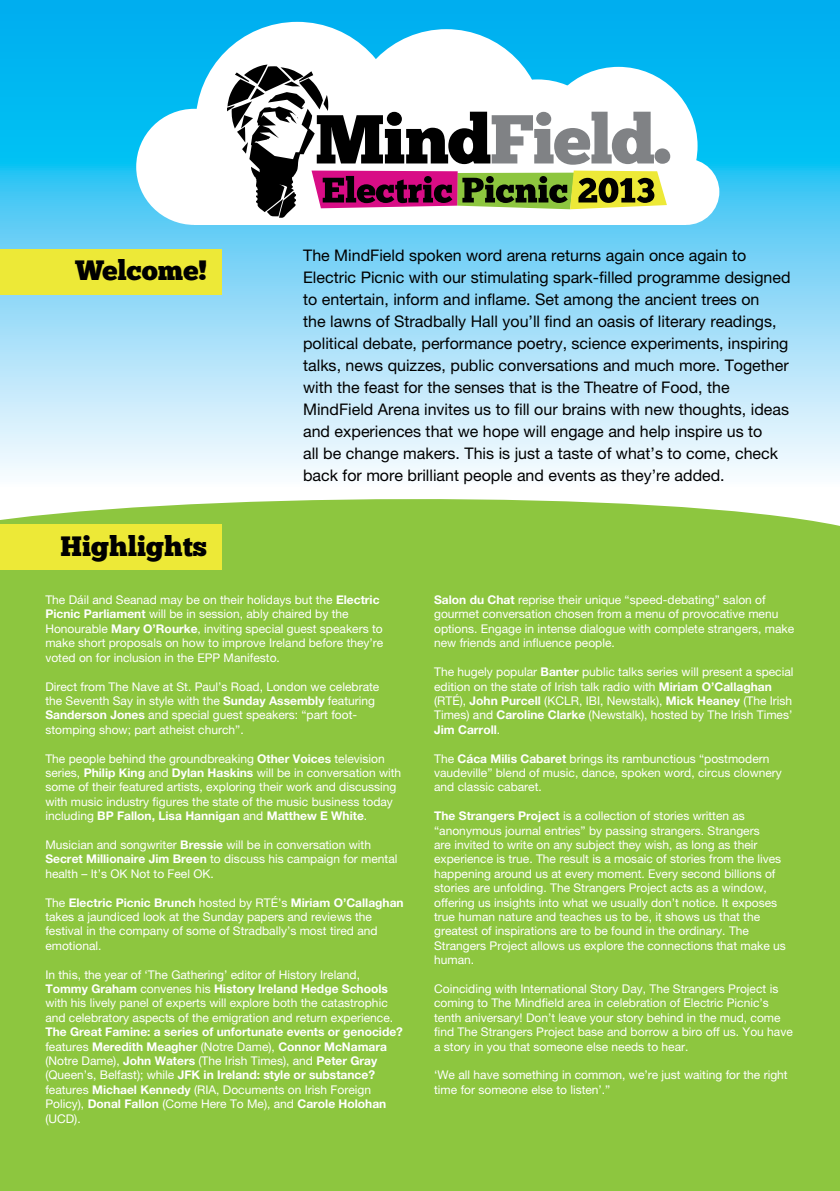
<style>
.page{position:relative;width:840px;height:1191px;background:#fff}
.page>*{position:absolute;margin:0;border:0;box-sizing:border-box;transform-origin:0 0}
.t1{font:28px "Chunk Five";color:#000}
.t2{font:16px/22px "Helvetica Neue LT Pro";color:#000}
.t3{font:12px/14.4px "Helvetica Neue LT Pro";color:#fff}
.t4{font:700 12px/14.4px "Helvetica Neue LT Pro";color:#fff}
.s1{font-weight:700}
.s2{font-weight:400}
</style>
<div class="page">
<svg style="left:0;top:0;width:839px;height:474px;background:#7ad5f7"></svg>
<div style="left:195px;top:22px;width:203px;height:203px;background:#fff;border-radius:50%"></div>
<div style="left:136px;top:109px;width:116px;height:116px;background:#fff;border-radius:50%"></div>
<div style="left:539px;top:67px;width:158px;height:158px;background:#fff;border-radius:50%"></div>
<div style="left:652px;top:159px;width:67px;height:66px;background:#fff;border-radius:50%"></div>
<div style="left:348px;top:29px;width:196px;height:196px;background:#fff;border-radius:50%"></div>
<div style="left:194px;top:179px;width:491px;height:46px;background:#fff"></div>
<div style="left:654px;top:148px;width:16px;height:16px;background:#808285;border-radius:50%"></div>
<svg style="left:227px;top:65px;width:439px;height:153px"></svg>
<div style="left:0;top:499px;width:839px;height:692px;background:#8dc63f"></div>
<div style="left:0;top:525px;width:221px;height:45px;background:#ede937"></div>
<div style="left:0;top:249px;width:221px;height:46px;background:#ede937"></div>
<h1 class="t1" style="left:76px;top:258px;width:133px">Welcome!</h1>
<h1 class="t1" style="left:60px;top:533px;width:148px">Highlights</h1>
<p class="t2" style="left:303px;top:244px;width:488px">The MindField spoken word arena returns again once again to Electric Picnic with our stimulating spark-filled programme designed to entertain, inform and inflame. Set among the ancient trees on<br>the lawns of Stradbally Hall you’ll find an oasis of literary readings, political debate, performance poetry, science experiments, inspiring talks, news quizzes, public conversations and much more. Together with the feast for the senses that is the Theatre of Food, the MindField Arena invites us to fill our brains with new thoughts, ideas and experiences that we hope will engage and help inspire us to<br>all be change makers. This is just a taste of what’s to come, check back for more brilliant people and events as they’re added.</p>
<p class="t3" style="left:45px;top:592px;width:339px">The Dáil and Seanad may be on their holidays but the <span class="s1">Electric Picnic Parliament</span> will be in session, ably chaired by the Honourable <span class="s1">Mary O’Rourke</span>, inviting special guest speakers to make short proposals on how to improve Ireland before they’re voted on for inclusion in the EPP Manifesto.</p>
<p class="t3" style="left:45px;top:679px;width:335px">Direct from The Nave at St. Paul’s Road, London we celebrate the Seventh Say in style with the <span class="s1">Sunday Assembly</span> featuring <span class="s1">Sanderson Jones</span> and special guest speakers: “part foot&shy;stomping show; part atheist church”.</p>
<p class="t3" style="left:45px;top:751px;width:357px">The people behind the groundbreaking <span class="s1">Other Voices</span> television series, <span class="s1">Philip King</span> and <span class="s1">Dylan Haskins</span> will be in conversation with some of their featured artists, exploring their work and discussing with music industry figures the state of the music business today including <span class="s1">BP Fallon, Lisa Hannigan</span> and <span class="s1">Matthew E White</span>.</p>
<p class="t3" style="left:45px;top:837px;width:353px">Musician and songwriter <span class="s1">Bressie</span> will be in conversation with<br><span class="s1">Secret Millionaire Jim Breen</span> to discuss his campaign for mental health – It’s OK Not to Feel OK.</p>
<p class="t3" style="left:45px;top:895px;width:359px">The <span class="s1">Electric Picnic Brunch</span> hosted by RTÉ’s <span class="s1">Miriam O’Callaghan </span>takes a jaundiced look at the Sunday papers and reviews the festival in the company of some of Stradbally’s most tired and emotional.</p>
<p class="t3" style="left:45px;top:967px;width:349px">In this, the year of ‘The Gathering’ editor of History Ireland, <span class="s1">Tommy Graham</span> convenes his <span class="s1">History Ireland Hedge Schools </span>with his lively panel of experts will explore both the catastrophic and celebratory aspects of the emigration and return experience.</p>
<p class="t4" style="left:45px;top:1024px;width:359px">The Great Famine: a series of unfortunate events or genocide? <span class="s2">features</span> Meredith Meagher <span class="s2">(Notre Dame),</span> Connor McNamara <span class="s2">(Notre Dame),</span> John Waters <span class="s2">(The Irish Times), and</span> Peter Gray <span class="s2">(Queen’s, Belfast); while</span> JFK in Ireland: style or substance? <span class="s2">features</span> Michael Kennedy <span class="s2">(RIA, Documents on Irish Foreign Policy),</span> Donal Fallon <span class="s2">(Come Here To Me), and</span> Carole Holohan <span class="s2">(UCD).</span></p>
<p class="t3" style="left:434px;top:592px;width:361px"><span class="s1">Salon du Chat</span> reprise their unique “speed-debating” salon of gourmet conversation chosen from a menu of provocative menu options. Engage in intense dialogue with complete strangers, make new friends and influence people.</p>
<p class="t3" style="left:434px;top:664px;width:360px">The hugely popular <span class="s1">Banter</span> public talks series will present a special edition on the state of Irish talk radio with <span class="s1">Miriam O’Callaghan </span>(RTÉ), <span class="s1">John Purcell</span> (KCLR, IBI, Newstalk), <span class="s1">Mick Heaney</span> (The Irish Times) and <span class="s1">Caroline Clarke</span> (Newstalk), hosted by The Irish Times’ <span class="s1">Jim Carroll</span>.</p>
<p class="t3" style="left:434px;top:751px;width:349px">The <span class="s1">Cáca Milis Cabaret</span> brings its rambunctious “postmodern vaudeville” blend of music, dance, spoken word, circus clownery and classic cabaret.</p>
<p class="t3" style="left:434px;top:808px;width:353px"><span class="s1">The Strangers Project</span> is a collection of stories written as “anonymous journal entries” by passing strangers. Strangers<br>are invited to write on any subject they wish, as long as their experience is true. The result is a mosaic of stories from the lives happening around us at every moment. Every second billions of stories are unfolding. The Strangers Project acts as a window, offering us insights into what we usually don’t notice. It exposes true human nature and teaches us to be, it shows us that the greatest of inspirations are to be found in the ordinary. The Strangers Project allows us explore the connections that make us human.</p>
<p class="t3" style="left:434px;top:981px;width:360px">Coinciding with International Story Day, The Strangers Project is coming to The Mindfield area in celebration of Electric Picnic’s tenth aniversary! Don’t leave your story behind in the mud, come find The Strangers Project base and borrow a biro off us. You have a story in you that someone else needs to hear.</p>
<p class="t3" style="left:434px;top:1067px;width:355px">‘We all have something in common, we’re just waiting for the right time for someone else to listen’.”</p>
</div>
